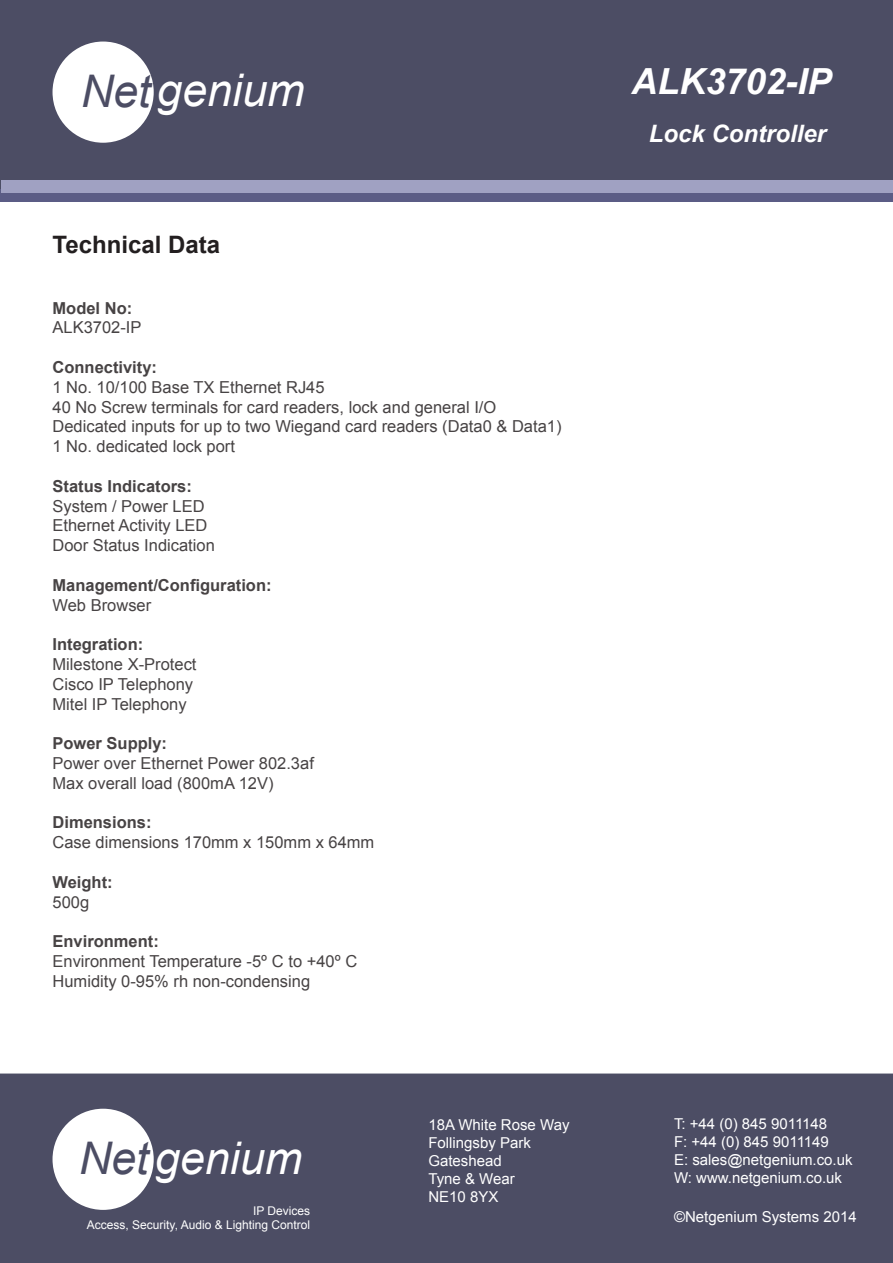
<style>
.page{position:relative;width:893px;height:1263px;background:#fff}
.page>*{position:absolute;margin:0;border:0;box-sizing:border-box;transform-origin:0 0}
.t1{font:italic 45px "Arial";color:#fff}
.t2{font:italic 700 36px "Arial";color:#fff}
.t3{font:italic 700 24px "Arial";color:#fff}
.t4{font:700 24px "Arial";color:#231f20}
.t5{font:16.5px "Arial";color:#474344}
.t6{font:700 16.5px "Arial";color:#474344}
.t7{font:15px/18px "Arial";color:#fff}
.t8{font:12px "Arial";color:#fff}
.s1{color:#4c4d64}
</style>
<div class="page">
<div style="left:1px;top:1px;width:891px;height:191px;background:#4c4d64"></div>
<div style="left:0;top:0;width:893px;height:193px;border:2px solid #4c4d64"></div>
<div style="left:0;top:189px;width:893px;height:13px;background:#5b5c85"></div>
<div style="left:1px;top:180px;width:892px;height:12px;background:#a0a1c2"></div>
<div style="left:0;top:1073px;width:893px;height:190px;background:#4c4d64"></div>
<div style="left:53px;top:1109px;width:101px;height:101px;background:#fff;border-radius:50%"></div>
<div style="left:53px;top:42px;width:101px;height:101px;background:#fff;border-radius:50%"></div>
<p class="t1" style="left:81px;top:61px;width:225px"><span class="s1">Net</span>genium</p>
<p class="t4" style="left:53px;top:229px;width:169px">Technical Data</p>
<p class="t6" style="left:53px;top:297px;width:81px">Model No:</p>
<p class="t5" style="left:53px;top:317px;width:90px">ALK3702-IP</p>
<p class="t6" style="left:53px;top:356px;width:106px">Connectivity:</p>
<p class="t5" style="left:53px;top:376px;width:274px">1 No. 10/100 Base TX Ethernet RJ45</p>
<p class="t5" style="left:53px;top:396px;width:445px">40 No Screw terminals for card readers, lock and general I/O</p>
<p class="t5" style="left:53px;top:416px;width:510px">Dedicated inputs for up to two Wiegand card readers (Data0 &amp; Data1)</p>
<p class="t5" style="left:53px;top:436px;width:184px">1 No. dedicated lock port</p>
<p class="t6" style="left:53px;top:475px;width:141px">Status Indicators:</p>
<p class="t5" style="left:53px;top:495px;width:154px">System / Power LED</p>
<p class="t5" style="left:53px;top:515px;width:156px">Ethernet Activity LED</p>
<p class="t5" style="left:53px;top:535px;width:164px">Door Status Indication</p>
<p class="t6" style="left:53px;top:574px;width:221px">Management/Configuration:</p>
<p class="t5" style="left:53px;top:594px;width:100px">Web Browser</p>
<p class="t6" style="left:53px;top:633px;width:92px">Integration:</p>
<p class="t5" style="left:53px;top:653px;width:145px">Milestone X-Protect</p>
<p class="t5" style="left:53px;top:673px;width:142px">Cisco IP Telephony</p>
<p class="t5" style="left:53px;top:693px;width:136px">Mitel IP Telephony</p>
<p class="t6" style="left:53px;top:732px;width:116px">Power Supply:</p>
<p class="t5" style="left:53px;top:752px;width:263px">Power over Ethernet Power 802.3af</p>
<p class="t5" style="left:53px;top:772px;width:223px">Max overall load (800mA 12V)</p>
<p class="t6" style="left:53px;top:812px;width:101px">Dimensions:</p>
<p class="t5" style="left:53px;top:832px;width:323px">Case dimensions 170mm x 150mm x 64mm</p>
<p class="t6" style="left:53px;top:871px;width:62px">Weight:</p>
<p class="t5" style="left:53px;top:891px;width:38px">500g</p>
<p class="t6" style="left:53px;top:930px;width:108px">Environment:</p>
<p class="t5" style="left:53px;top:950px;width:306px">Environment Temperature -5º C to +40º C</p>
<p class="t5" style="left:53px;top:970px;width:259px">Humidity 0-95% rh non-condensing</p>
<p class="t2" style="left:631px;top:58px;width:202px">ALK3702-IP</p>
<p class="t3" style="left:649px;top:118px;width:179px">Lock Controller</p>
<p class="t1" style="left:79px;top:1129px;width:225px"><span class="s1">Net</span>genium</p>
<p class="t8" style="left:253px;top:1202px;width:59px">IP Devices</p>
<p class="t8" style="left:87px;top:1217px;width:225px">Access, Security, Audio &amp; Lighting Control</p>
<p class="t7" style="left:428px;top:1116px;width:143px">18A White Rose Way<br>Follingsby Park<br>Gateshead<br>Tyne &amp; Wear<br>NE10 8YX</p>
<p class="t7" style="left:674px;top:1115px;width:180px">T: +44 (0) 845 9011148<br>F: +44 (0) 845 9011149<br>E: sales@netgenium.co.uk<br>W: www.netgenium.co.uk</p>
<p class="t7" style="left:674px;top:1208px;width:184px">©Netgenium Systems 2014</p>
</div>
